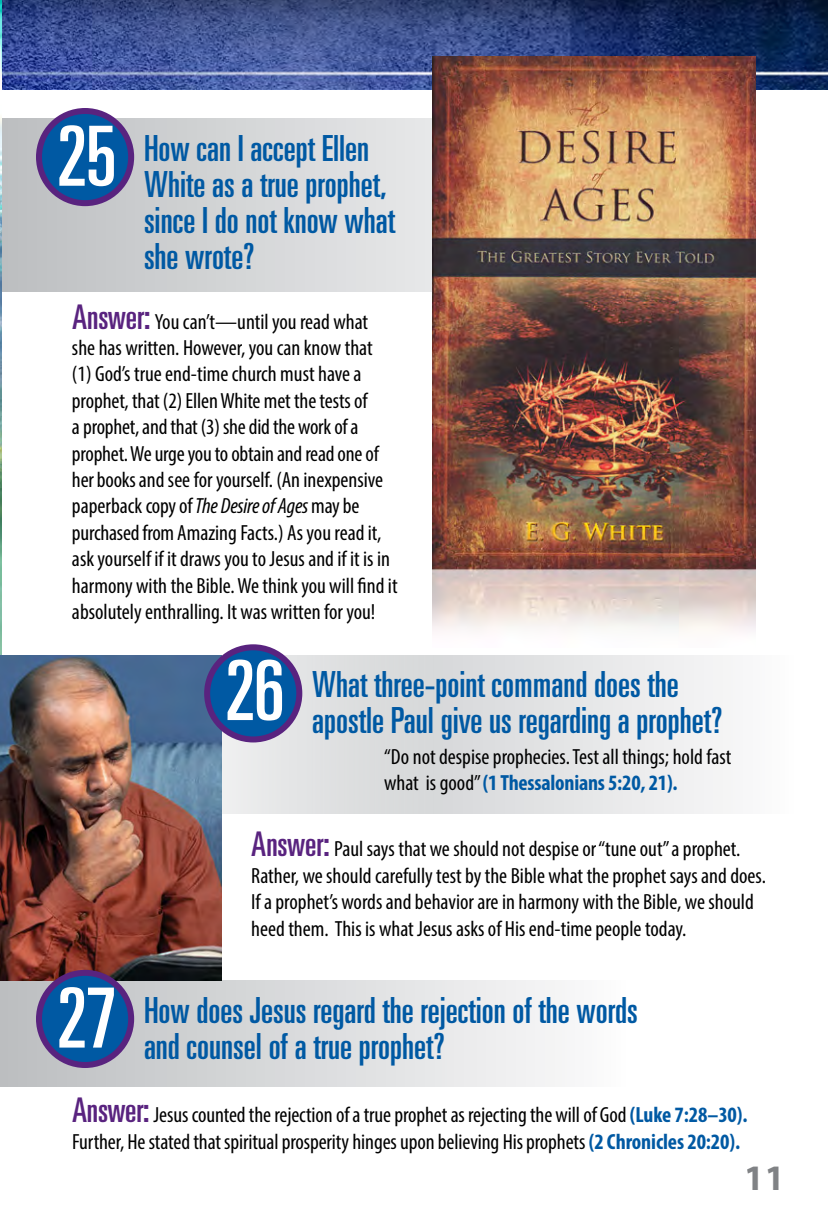
<style>
.page{position:relative;width:828px;height:1224px;background:#fff}
.page>*{position:absolute;margin:0;border:0;box-sizing:border-box;transform-origin:0 0}
.Question_Header{font:ultra-condensed 83px "Univers";color:#fff}
.Question_Header-2{font:ultra-condensed 36px/36px "Univers";color:#0059a3}
.t1{font:700 36px "Myriad Pro";color:#808285}
.Answer_Copy{font:condensed 22px/26.4px "Myriad Pro";color:#000}
.Below_Question{font:condensed 22px/26.4px "Myriad Pro";color:#000}
.s1{font-family:"Univers";font-stretch:ultra-condensed;font-size:34px;color:#59237f}
.s2{font-style:italic}
.s3{font-weight:700;color:#0059a3}
</style>
<div class="page">
<img style="left:1px;top:0;width:827px;height:90px">
<svg style="left:1px;top:119px;width:432px;height:173px"></svg>
<svg style="left:221px;top:655px;width:502px;height:159px"></svg>
<div style="left:39px;top:111px;width:92px;height:92px;background:#0059a3;border-radius:50%"></div>
<div style="left:36px;top:108px;width:98px;height:98px;border:6px solid #59237f;border-radius:50%"></div>
<div style="left:0;top:981px;width:626px;height:105px;background:linear-gradient(to right,#b7b8bd,#fdfefd)"></div>
<img style="left:0;top:0;width:1px;height:655px">
<img style="left:433px;top:57px;width:323px;height:574px">
<img style="left:0;top:655px;width:221px;height:326px">
<div style="left:207px;top:647px;width:92px;height:92px;background:#0059a3;border-radius:50%"></div>
<div style="left:204px;top:644px;width:98px;height:98px;border:6px solid #59237f;border-radius:50%"></div>
<div style="left:39px;top:973px;width:92px;height:92px;background:#0059a3;border-radius:50%"></div>
<div style="left:36px;top:970px;width:98px;height:98px;border:6px solid #59237f;border-radius:50%"></div>
<p class="Question_Header" style="left:57px;top:109px;width:62px">25</p>
<p class="Question_Header-2" style="left:144px;top:130px;width:253px">How can I accept Ellen<br>White as a true prophet, since I do not know what she wrote?</p>
<p class="Answer_Copy" style="left:72px;top:308px;width:327px"><span class="s1">Answer:</span> You can’t—until you read what<br>she has written. However, you can know that (1) God’s true end-time church must have a prophet, that (2) Ellen White met the tests of<br>a prophet, and that (3) she did the work of a prophet. We urge you to obtain and read one of her books and see for yourself. (An inexpensive paperback copy of <span class="s2">The Desire of Ages</span> may be purchased from Amazing Facts.) As you read it, ask yourself if it draws you to Jesus and if it is in harmony with the Bible. We think you will find it absolutely enthralling. It was written for you!</p>
<p class="Question_Header" style="left:225px;top:643px;width:62px">26</p>
<p class="Question_Header-2" style="left:312px;top:666px;width:412px">What three-point command does the apostle Paul give us regarding a prophet?</p>
<p class="Below_Question" style="left:384px;top:743px;width:349px">“Do not despise prophecies. Test all things; hold fast what is good” <span class="s3">(1 Thessalonians 5:20, 21).</span></p>
<p class="Answer_Copy" style="left:251px;top:836px;width:516px"><span class="s1">Answer:</span> Paul says that we should not despise or “tune out” a prophet.<br>Rather, we should carefully test by the Bible what the prophet says and does.<br>If a prophet’s words and behavior are in harmony with the Bible, we should heed them. This is what Jesus asks of His end-time people today.</p>
<p class="Question_Header" style="left:57px;top:971px;width:62px">27</p>
<p class="Question_Header-2" style="left:144px;top:992px;width:495px">How does Jesus regard the rejection of the words and counsel of a true prophet?</p>
<p class="Answer_Copy" style="left:72px;top:1101px;width:677px"><span class="s1">Answer:</span> Jesus counted the rejection of a true prophet as rejecting the will of God <span class="s3">(Luke 7:28–30).<br></span>Further, He stated that spiritual prosperity hinges upon believing His prophets <span class="s3">(2 Chronicles 20:20).</span></p>
<h2 class="t1" style="left:745px;top:1155px;width:41px">11</h2>
</div>
